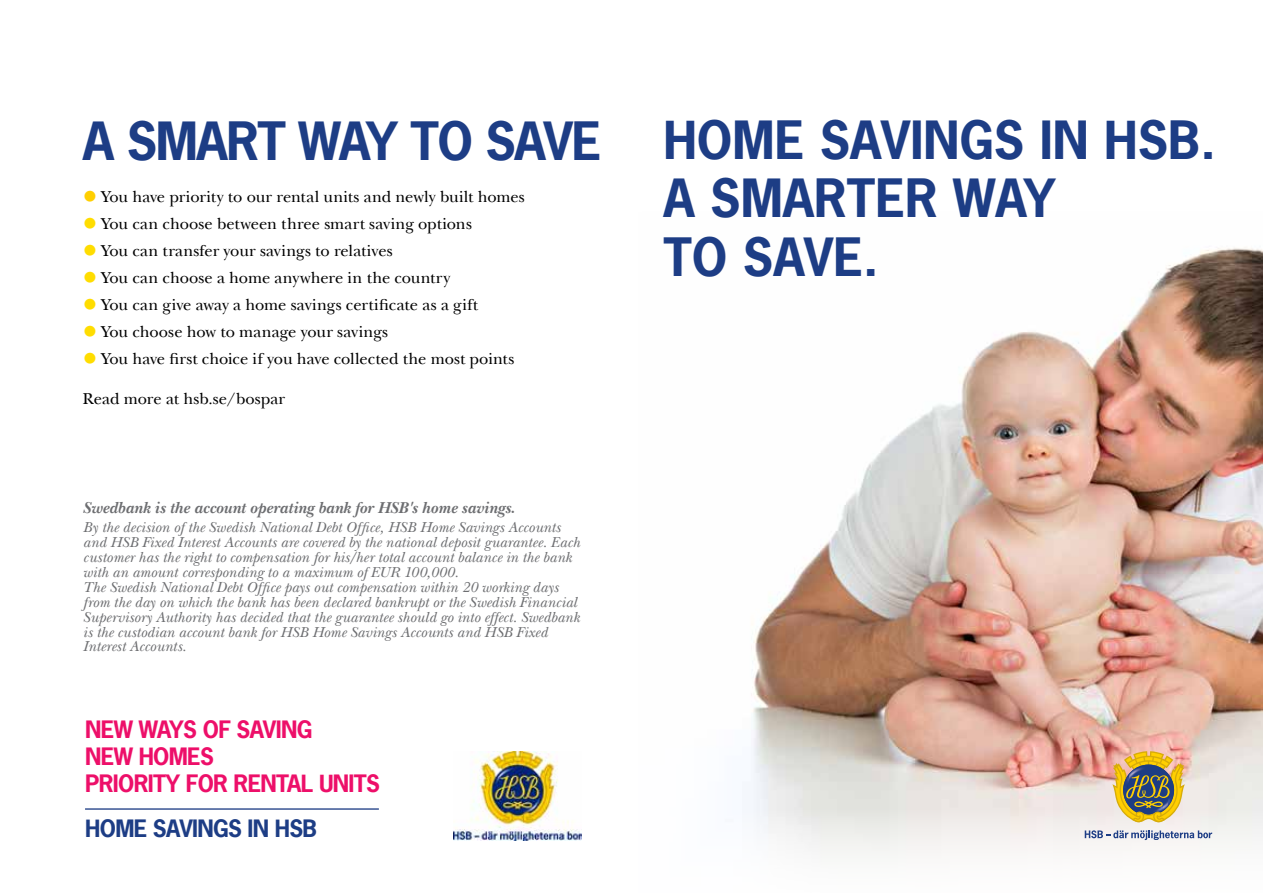
<style>
.page{position:relative;width:1263px;height:893px;background:#fff}
.page>*{position:absolute;margin:0;border:0;box-sizing:border-box;transform-origin:0 0}
.t1{font:700 49.5px/58.5px "News Gothic";color:#1d3d85}
.t2{font:700 49.5px "News Gothic";letter-spacing:-.03em;color:#1d3d85}
.t3{font:700 22.5px/27px "News Gothic";letter-spacing:-.03em;color:#ed0f69}
.t4{font:700 22.5px "News Gothic";letter-spacing:-.03em;color:#1d3d85}
.t5{font:16.5px "New Baskerville";color:#000}
.t6{font:italic 700 16.5px "New Baskerville";letter-spacing:.01em;color:#6d6e71}
.t7{font:italic 15px/14.9px "New Baskerville";letter-spacing:.005em;color:#6d6e71}
.s1{font-size:31.5px;color:#ffcf01}
.s2{font-size:31.5px;color:#fd0}
</style>
<div class="page">
<img style="left:742px;top:247px;width:521px;height:608px">
<hr style="left:85px;top:808px;width:294px;height:2px;background:#1d3d85">
<img style="left:454px;top:751px;width:127px;height:89px">
<svg style="left:1112px;top:751px;width:73px;height:72px;background:#b09d61"></svg>
<svg style="left:1085px;top:830px;width:127px;height:10px"></svg>
<h1 class="t2" style="left:83px;top:108px;width:520px">A SMART WAY TO SAVE</h1>
<p class="t5" style="left:83px;top:187px;width:443px"><span class="s1">•</span> You have priority to our rental units and newly built homes</p>
<p class="t5" style="left:83px;top:214px;width:390px"><span class="s2">•</span> You can choose between three smart saving options</p>
<p class="t5" style="left:83px;top:241px;width:311px"><span class="s2">•</span> You can transfer your savings to relatives</p>
<p class="t5" style="left:83px;top:268px;width:369px"><span class="s2">•</span> You can choose a home anywhere in the country</p>
<p class="t5" style="left:83px;top:295px;width:397px"><span class="s2">•</span> You can give away a home savings certificate as a gift</p>
<p class="t5" style="left:83px;top:322px;width:307px"><span class="s2">•</span> You choose how to manage your savings</p>
<p class="t5" style="left:83px;top:349px;width:433px"><span class="s2">•</span> You have first choice if you have collected the most points</p>
<p class="t5" style="left:83px;top:389px;width:204px">Read more at hsb.se/bospar</p>
<p class="t6" style="left:83px;top:498px;width:434px">Swedbank is the account operating bank for HSB's home savings.</p>
<p class="t7" style="left:83px;top:520px;width:498px">By the decision of the Swedish National Debt Office, HSB Home Savings Accounts and HSB Fixed Interest Accounts are covered by the national deposit guarantee. Each customer has the right to compensation for his/her total account balance in the bank with an amount corresponding to a maximum of EUR 100,000.<br>The Swedish National Debt Office pays out compensation within 20 working days from the day on which the bank has been declared bankrupt or the Swedish Financial Supervisory Authority has decided that the guarantee should go into effect. Swedbank is the custodian account bank for HSB Home Savings Accounts and HSB Fixed Interest Accounts.</p>
<h2 class="t3" style="left:85px;top:716px;width:296px">NEW WAYS OF SAVING<br>NEW HOMES<br>PRIORITY FOR RENTAL UNITS</h2>
<h2 class="t4" style="left:85px;top:814px;width:233px">HOME SAVINGS IN HSB</h2>
<h1 class="t1" style="left:663px;top:110px;width:554px">HOME SAVINGS IN HSB.<br>A SMARTER WAY<br>TO SAVE.</h1>
</div>
